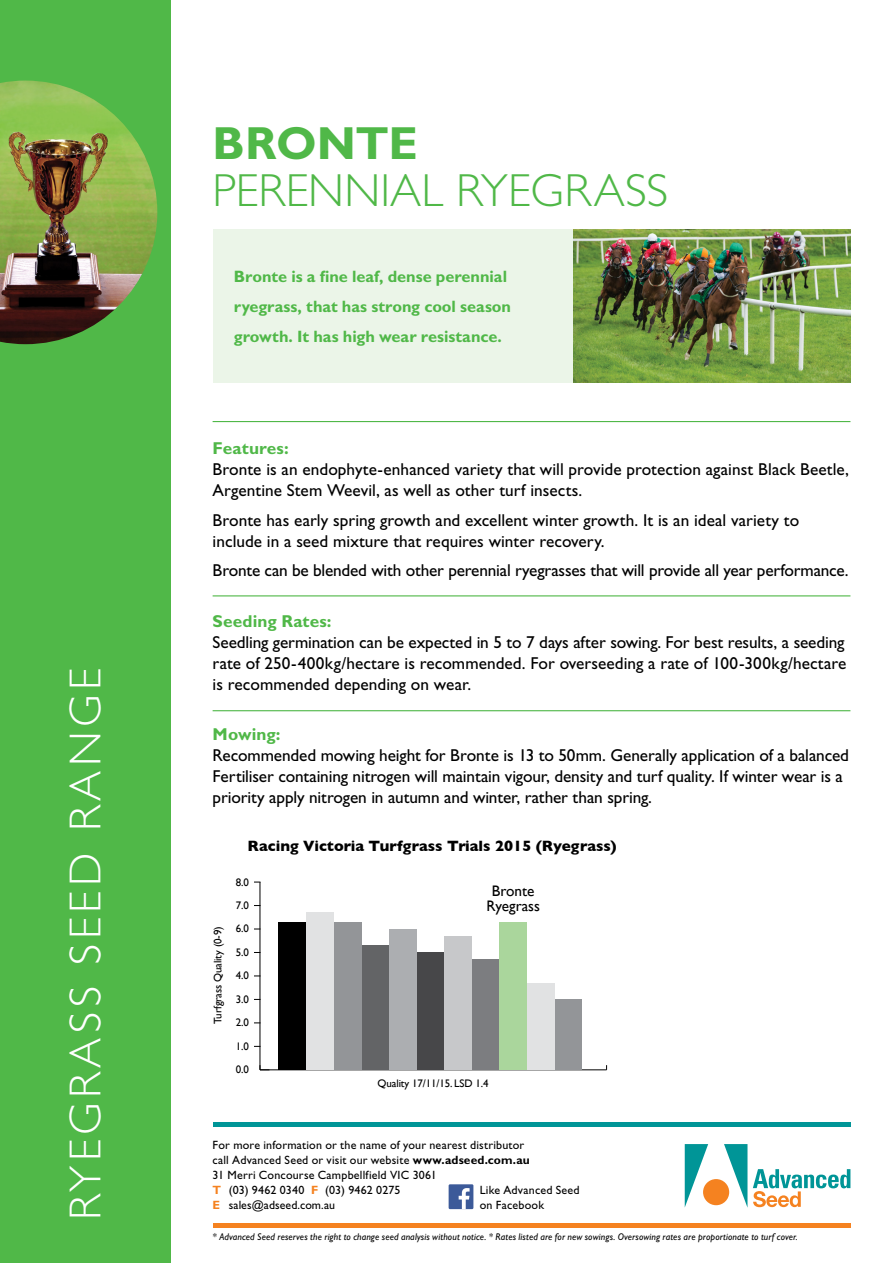
<style>
.page{position:relative;width:893px;height:1263px;background:#fff}
.page>*{position:absolute;margin:0;border:0;box-sizing:border-box;transform-origin:0 0}
.t1{font:300 46.5px "Gill Sans Std";color:#50b848}
.t2{font:700 46.5px "Gill Sans Std";letter-spacing:-.01em;color:#50b848}
.t3{font:300 45px "Gill Sans Std";letter-spacing:.1em;color:#fff}
.t4{font:17.25px/21px "Gill Sans Std";letter-spacing:-.005em;color:#000}
.t5{font:700 17.25px "Gill Sans Std";letter-spacing:.005em;color:#50b848}
.t6{font:700 16.5px/30px "Gill Sans Std";letter-spacing:-.005em;color:#50b848}
.t7{font:700 15.3px "Gill Sans";color:#000}
.t8{font:15.3px/14.9px "Gill Sans";color:#000;text-align:center}
.t9{font:12px/15px "Gill Sans Std";letter-spacing:.015em;color:#000}
.t10{font:10.95px "Gill Sans";letter-spacing:-.01em;color:#000}
.t11{font:italic 9.75px "Gill Sans Std";letter-spacing:.01em;color:#000}
.s1{font-weight:700}
.s2{font-weight:700;color:#f58220}
</style>
<div class="page">
<div style="left:0;top:0;width:170px;height:1263px;background:#50b848"></div>
<div style="left:213px;top:230px;width:637px;height:153px;background:#ebf5e8"></div>
<svg style="left:685px;top:1144px;width:62px;height:63px"></svg>
<div style="left:703px;top:1179px;width:26px;height:26px;background:#f58220;border-radius:50%"></div>
<svg style="left:753px;top:1169px;width:97px;height:38px"></svg>
<hr style="left:213px;top:1123px;width:637px;height:4px;background:#009597">
<hr style="left:213px;top:1224px;width:637px;height:4px;background:#f58220">
<img style="left:0;top:81px;width:157px;height:263px">
<img style="left:574px;top:230px;width:276px;height:153px">
<div style="left:449px;top:1184px;width:24px;height:25px;background:#3c5a99"></div>
<svg style="left:459px;top:1188px;width:11px;height:21px"></svg>
<hr style="left:213px;top:421px;width:637px;height:1px;background:#50b848">
<hr style="left:213px;top:595px;width:637px;height:1px;background:#50b848">
<hr style="left:213px;top:710px;width:637px;height:1px;background:#50b848">
<hr style="left:260px;top:1069px;width:347px;height:1px;background:#000">
<hr style="left:260px;top:882px;width:1px;height:188px;background:#000">
<svg style="left:260px;top:1065px;width:9px;height:5px"></svg>
<div style="left:554px;top:999px;width:28px;height:71px;background:#939598"></div>
<div style="left:527px;top:983px;width:27px;height:87px;background:#e1e2e3"></div>
<div style="left:499px;top:922px;width:28px;height:148px;background:#aad69c"></div>
<div style="left:472px;top:959px;width:27px;height:111px;background:#7c7d80"></div>
<div style="left:444px;top:936px;width:28px;height:134px;background:#c7c8ca"></div>
<div style="left:416px;top:952px;width:28px;height:118px;background:#474749"></div>
<div style="left:389px;top:929px;width:27px;height:141px;background:#acaeb1"></div>
<div style="left:361px;top:945px;width:28px;height:125px;background:#636466"></div>
<div style="left:334px;top:922px;width:27px;height:148px;background:#939598"></div>
<div style="left:306px;top:912px;width:28px;height:158px;background:#e1e2e3"></div>
<div style="left:279px;top:922px;width:27px;height:148px;background:#000"></div>
<h2 class="t3" style="left:60px;top:1220px;width:554px;rotate:-90deg">RYEGRASS SEED RANGE</h2>
<h1 class="t2" style="left:213px;top:116px;width:207px">BRONTE</h1>
<h1 class="t1" style="left:213px;top:164px;width:457px">PERENNIAL RYEGRASS</h1>
<p class="t6" style="left:234px;top:261px;width:279px">Bronte is a fine leaf, dense perennial ryegrass, that has strong cool season growth. It has high wear resistance.</p>
<p class="t5" style="left:213px;top:438px;width:78px">Features:</p>
<p class="t4" style="left:213px;top:459px;width:638px">Bronte is an endophyte-enhanced variety that will provide protection against Black Beetle,<br>Argentine Stem Weevil, as well as other turf insects.</p>
<p class="t4" style="left:213px;top:509px;width:588px">Bronte has early spring growth and excellent winter growth. It is an ideal variety to include in a seed mixture that requires winter recovery.</p>
<p class="t4" style="left:213px;top:560px;width:637px">Bronte can be blended with other perennial ryegrasses that will provide all year performance.</p>
<p class="t5" style="left:213px;top:610px;width:120px">Seeding Rates:</p>
<p class="t4" style="left:213px;top:631px;width:635px;text-align:justify">Seedling germination can be expected in 5 to 7 days after sowing. For best results, a seeding rate of 250-400kg/hectare is recommended. For overseeding a rate of 100-300kg/hectare is recommended depending on wear.</p>
<p class="t5" style="left:213px;top:724px;width:70px">Mowing:</p>
<p class="t4" style="left:213px;top:745px;width:638px">Recommended mowing height for Bronte is 13 to 50mm. Generally application of a balanced<br>Fertiliser containing nitrogen will maintain vigour, density and turf quality. If winter wear is a priority apply nitrogen in autumn and winter, rather than spring.</p>
<p class="t7" style="left:247px;top:834px;width:371px">Racing Victoria Turfgrass Trials 2015 (Ryegrass)</p>
<p class="t10" style="left:211px;top:1023px;width:99px;rotate:-90deg">Turfgrass Quality (0-9)</p>
<p class="t10" style="left:236px;top:875px;width:15px">8.0</p>
<p class="t10" style="left:236px;top:899px;width:15px">7.0</p>
<p class="t10" style="left:236px;top:922px;width:15px">6.0</p>
<p class="t10" style="left:236px;top:946px;width:15px">5.0</p>
<p class="t10" style="left:236px;top:969px;width:15px">4.0</p>
<p class="t10" style="left:236px;top:993px;width:15px">3.0</p>
<p class="t10" style="left:236px;top:1016px;width:15px">2.0</p>
<p class="t10" style="left:236px;top:1040px;width:15px">1.0</p>
<p class="t10" style="left:236px;top:1063px;width:15px">0.0</p>
<p class="t8" style="left:486px;top:883px;width:55px">Bronte<br>Ryegrass</p>
<p class="t10" style="left:378px;top:1077px;width:112px">Quality 17/11/15. LSD 1.4</p>
<p class="t9" style="left:213px;top:1137px;width:319px">For more information or the name of your nearest distributor call Advanced Seed or visit our website <span class="s1">www.adseed.com.au </span>31 Merri Concourse Campbellfield VIC 3061<br><span class="s2">T</span> (03) 9462 0340 <span class="s2">F</span> (03) 9462 0275<br><span class="s2">E</span> sales@adseed.com.au</p>
<p class="t7" style="left:247px;top:1174px;width:371px">Racing Victoria Turfgrass Trials 2015 (Ryegrass)</p>
<p class="t9" style="left:480px;top:1182px;width:101px">Like Advanced Seed on Facebook</p>
<p class="t11" style="left:213px;top:1231px;width:587px">* Advanced Seed reserves the right to change seed analysis without notice. * Rates listed are for new sowings. Oversowing rates are proportionate to turf cover.</p>
</div>
